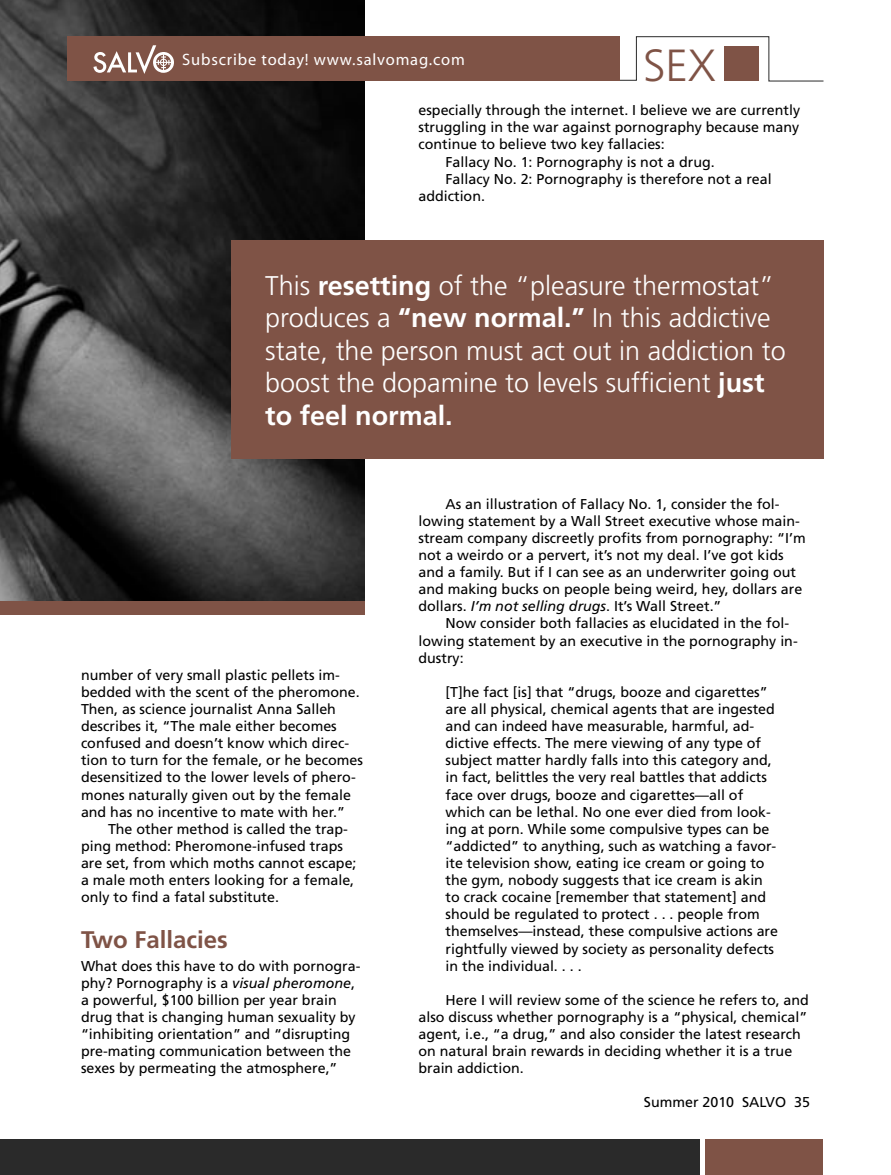
<style>
.page{position:relative;width:891px;height:1175px;background:#fff}
.page>*{position:absolute;margin:0;border:0;box-sizing:border-box;transform-origin:0 0}
.t1{font:300 45px "Frutiger";color:#7f5346}
.t2{font:300 27px/32.4px "Frutiger";color:#fff}
.t3{font:700 24px "Frutiger";color:#7f5346}
.t4{font:16.5px "Myriad";letter-spacing:.05em;color:#fff}
.t5{font:14.25px/17.1px "Frutiger";color:#000}
.s1{font-weight:700}
.s2{font-style:italic}
</style>
<div class="page">
<div style="left:706px;top:1138px;width:117px;height:36px;background:#7f5346"></div>
<div style="left:0;top:1138px;width:700px;height:36px;background:#2a2a2a"></div>
<svg style="left:364px;top:36px;width:460px;height:46px"></svg>
<img style="left:0;top:0;width:364px;height:601px">
<div style="left:724px;top:46px;width:35px;height:35px;background:#7f5346"></div>
<div style="left:231px;top:240px;width:592px;height:218px;background:#7f5346"></div>
<div style="left:0;top:601px;width:364px;height:13px;background:#7f5346"></div>
<div style="left:68px;top:37px;width:552px;height:44px;background:#7f5346"></div>
<svg style="left:93px;top:45px;width:81px;height:29px"></svg>
<div style="left:160px;top:59px;width:7px;height:7px;border:1px solid #fff;border-radius:50%"></div>
<p class="t4" style="left:182px;top:51px;width:284px">Subscribe today! www.salvomag.com</p>
<h1 class="t1" style="left:643px;top:39px;width:74px">SEX</h1>
<p class="t5" style="left:418px;top:102px;width:383px">especially through the internet. I believe we are currently</p>
<p class="t5" style="left:418px;top:119px;width:382px">struggling in the war against pornography because many</p>
<p class="t5" style="left:418px;top:136px;width:248px">continue to believe two key fallacies:</p>
<p class="t5" style="left:446px;top:153px;width:271px">Fallacy No. 1: Pornography is not a drug.</p>
<p class="t5" style="left:446px;top:170px;width:328px">Fallacy No. 2: Pornography is therefore not a real</p>
<p class="t5" style="left:418px;top:187px;width:68px">addiction.</p>
<h2 class="t2" style="left:265px;top:269px;width:522px">This <span class="s1">resetting</span> of the “pleasure thermostat” produces a <span class="s1">“new normal.”</span> In this addictive state, the person must act out in addiction to boost the dopamine to levels sufficient <span class="s1">just to feel normal.</span></h2>
<p class="t5" style="left:81px;top:666px;width:283px">number of very small plastic pellets im&shy;bedded with the scent of the pheromone.<br>Then, as science journalist Anna Salleh describes it, “The male either becomes confused and doesn’t know which direc&shy;tion to turn for the female, or he becomes desensitized to the lower levels of phero&shy;mones naturally given out by the female and has no incentive to mate with her.”</p>
<p class="t5" style="left:81px;top:820px;width:277px;text-indent:27px">The other method is called the trap&shy;ping method: Pheromone-infused traps are set, from which moths cannot escape; a male moth enters looking for a female, only to find a fatal substitute.</p>
<h3 class="t3" style="left:81px;top:925px;width:148px">Two Fallacies</h3>
<p class="t5" style="left:81px;top:957px;width:281px">What does this have to do with pornogra&shy;phy? Pornography is a <span class="s2">visual pheromone</span>, a powerful, $100 billion per year brain drug that is changing human sexuality by “inhibiting orientation” and “disrupting pre-mating communication between the sexes by permeating the atmosphere,”</p>
<p class="t5" style="left:418px;top:495px;width:389px;text-indent:27px">As an illustration of Fallacy No. 1, consider the fol&shy;lowing statement by a Wall Street executive whose main&shy;stream company discreetly profits from pornography: “I’m not a weirdo or a pervert, it’s not my deal. I’ve got kids and a family. But if I can see as an underwriter going out and making bucks on people being weird, hey, dollars are dollars. <span class="s2">I’m not selling drugs</span>. It’s Wall Street.”</p>
<p class="t5" style="left:418px;top:615px;width:381px;text-indent:27px">Now consider both fallacies as elucidated in the fol&shy;lowing statement by an executive in the pornography in&shy;dustry:</p>
<p class="t5" style="left:446px;top:683px;width:334px">[T]he fact [is] that “drugs, booze and cigarettes” are all physical, chemical agents that are ingested and can indeed have measurable, harmful, ad&shy;dictive effects. The mere viewing of any type of subject matter hardly falls into this category and, in fact, belittles the very real battles that addicts face over drugs, booze and cigarettes—all of which can be lethal. No one ever died from look&shy;ing at porn. While some compulsive types can be “addicted” to anything, such as watching a favor&shy;ite television show, eating ice cream or going to the gym, nobody suggests that ice cream is akin to crack cocaine [remember that statement] and should be regulated to protect . . . people from themselves—instead, these compulsive actions are rightfully viewed by society as personality defects in the individual. . . .</p>
<p class="t5" style="left:418px;top:991px;width:392px;text-indent:27px">Here I will review some of the science he refers to, and also discuss whether pornography is a “physical, chemical” agent, i.e., “a drug,” and also consider the latest research on natural brain rewards in deciding whether it is a true brain addiction.</p>
<p class="t5" style="left:644px;top:1093px;width:168px">Summer 2010 SALVO 35</p>
</div>
